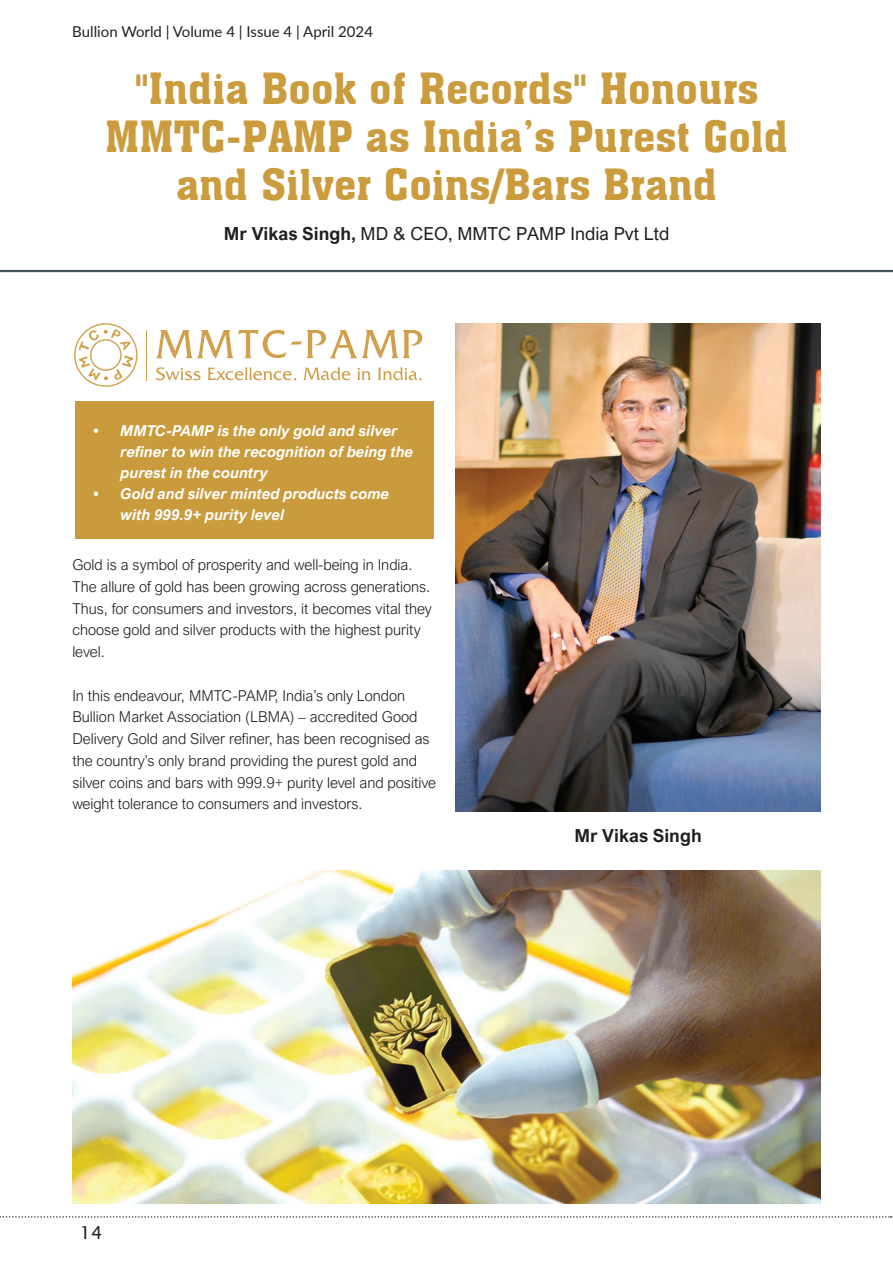
<style>
.page{position:relative;width:893px;height:1263px;background:#fff}
.page>*{position:absolute;margin:0;border:0;box-sizing:border-box;transform-origin:0 0}
.t1{font:700 42px/48px "Aachen";color:#cb9c3d;text-align:center}
.t2{font:18px "Arial Nova";color:#231f20}
.t3{font:700 18px "Arial Nova";color:#231f20}
.t4{font:18px "Lucida Sans Unicode";color:#231f20}
.t5{font:300 15px/21.8px "Arial Nova";color:#231f20}
.t6{font:italic 700 15px/21px "Arial Nova";color:#fff}
.t7{font:15px "Lato";color:#231f20}
.s1{font-weight:700}
</style>
<div class="page">
<svg style="left:0;top:1216px;width:892px;height:2px"></svg>
<div style="left:75px;top:401px;width:359px;height:138px;background:#c99b3c"></div>
<hr style="left:0;top:270px;width:893px;height:2px;background:#2e3d48">
<svg style="left:156px;top:367px;width:45px;height:13px"></svg>
<svg style="left:208px;top:367px;width:88px;height:13px"></svg>
<svg style="left:303px;top:367px;width:47px;height:13px"></svg>
<svg style="left:357px;top:368px;width:14px;height:12px"></svg>
<svg style="left:378px;top:367px;width:44px;height:13px"></svg>
<svg style="left:74px;top:323px;width:64px;height:64px"></svg>
<svg style="left:156px;top:330px;width:266px;height:28px"></svg>
<hr style="left:147px;top:331px;width:1px;height:50px;background:#d1a04d">
<img style="left:455px;top:323px;width:366px;height:488px">
<img style="left:72px;top:870px;width:749px;height:333px">
<p class="t7" style="left:72px;top:21px;width:302px">Bullion World | Volume 4 | Issue 4 | April 2024</p>
<h1 class="t1" style="left:105px;top:62px;width:685px">"India Book of Records" Honours<br>MMTC-PAMP as India’s Purest Gold and Silver Coins/Bars Brand</h1>
<p class="t2" style="left:224px;top:223px;width:447px"><span class="s1">Mr Vikas Singh,</span> MD &amp; CEO, MMTC PAMP India Pvt Ltd</p>
<p class="t6" style="left:121px;top:420px;width:294px;text-indent:-27px">• MMTC-PAMP is the only gold and silver refiner to win the recognition of being the purest in the country</p>
<p class="t6" style="left:121px;top:483px;width:270px;text-indent:-27px">• Gold and silver minted products come with 999.9+ purity level</p>
<p class="t5" style="left:72px;top:554px;width:361px">Gold is a symbol of prosperity and well-being in India.<br>The allure of gold has been growing across generations.<br>Thus, for consumers and investors, it becomes vital they choose gold and silver products with the highest purity level.</p>
<p class="t5" style="left:72px;top:684px;width:365px">In this endeavour, MMTC-PAMP, India’s only London Bullion Market Association (LBMA) – accredited Good Delivery Gold and Silver refiner, has been recognised as the country’s only brand providing the purest gold and silver coins and bars with 999.9+ purity level and positive weight tolerance to consumers and investors.</p>
<p class="t3" style="left:575px;top:825px;width:129px">Mr Vikas Singh</p>
<p class="t4" style="left:80px;top:1218px;width:24px">14</p>
</div>
